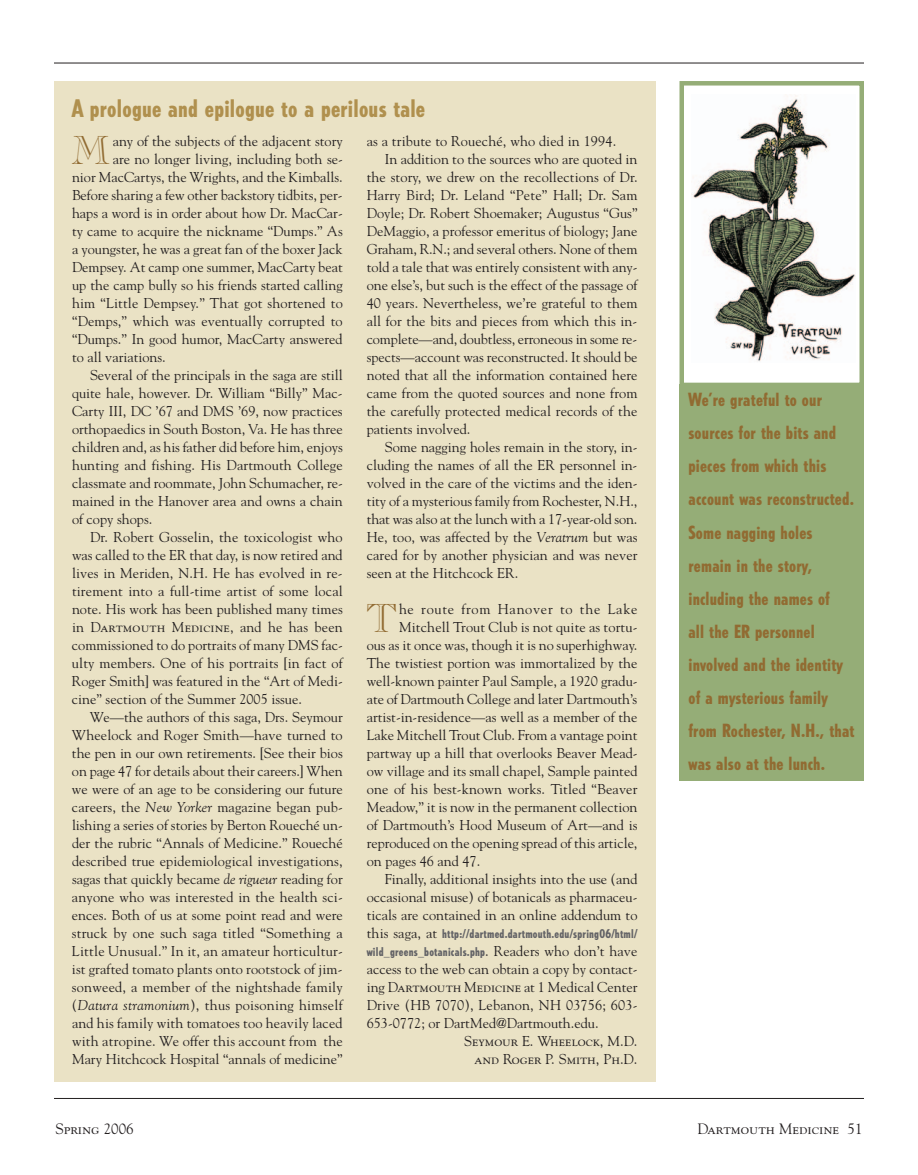
<style>
.page{position:relative;width:918px;height:1175px;background:#fff}
.page>*{position:absolute;margin:0;border:0;box-sizing:border-box;transform-origin:0 0}
.t1{font:39.75px "Caslon Open Face";color:#916b32}
.t2{font:800 condensed 24px "Tempo";letter-spacing:.01em;color:#b0904e}
.t3{font:800 condensed 18px/33px "Tempo";letter-spacing:.01em;color:#916b32}
.t4{font:15px "Goudy SC";color:#231f20}
.t5{font:14.25px/18px "Goudy";color:#231f20;text-align:justify}
.t6{font:14.25px/18px "Goudy SC";color:#231f20;text-align:right}
.t7{font:14.25px "Goudy";letter-spacing:.05em;color:#231f20}
.t8{font:800 condensed 12px/18px "Tempo";letter-spacing:.02em;color:#636366}
.s1{font-family:"Goudy"}
.s2{font-style:italic}
.s3{font-family:"Goudy";font-weight:400;font-stretch:normal;font-size:14.25px;color:#231f20}
.s4{font-family:"Goudy SC"}
</style>
<div class="page">
<div style="left:680px;top:384px;width:184px;height:396px;background:#95ad77"></div>
<hr style="left:54px;top:1098px;width:810px;height:1px;background:#231f20">
<hr style="left:54px;top:63px;width:810px;height:1px;background:#231f20">
<img style="left:692px;top:95px;width:163px;height:267px">
<div style="left:680px;top:81px;width:184px;height:306px;border:4px solid #95ad77"></div>
<div style="left:54px;top:81px;width:602px;height:1001px;background:#eae2c5"></div>
<h2 class="t2" style="left:72px;top:99px;width:355px">A prologue and epilogue to a perilous tale</h2>
<h1 class="t1" style="left:72px;top:136px;width:41px">M</h1>
<p class="t5" style="left:113px;top:132px;width:232px">any of the subjects of the adjacent story</p>
<p class="t5" style="left:113px;top:150px;width:232px">are no longer living, including both se-</p>
<p class="t5" style="left:72px;top:168px;width:272px">nior MacCartys, the Wrights, and the Kimballs.</p>
<p class="t5" style="left:72px;top:186px;width:272px">Before sharing a few other backstory tidbits, per-</p>
<p class="t5" style="left:72px;top:204px;width:272px">haps a word is in order about how Dr. MacCar-</p>
<p class="t5" style="left:72px;top:222px;width:272px">ty came to acquire the nickname “Dumps.” As</p>
<p class="t5" style="left:72px;top:240px;width:272px">a youngster, he was a great fan of the boxer Jack</p>
<p class="t5" style="left:72px;top:258px;width:272px">Dempsey. At camp one summer, MacCarty beat</p>
<p class="t5" style="left:72px;top:276px;width:272px">up the camp bully so his friends started calling</p>
<p class="t5" style="left:72px;top:294px;width:272px">him “Little Dempsey.” That got shortened to</p>
<p class="t5" style="left:72px;top:312px;width:272px">“Demps,” which was eventually corrupted to</p>
<p class="t5" style="left:72px;top:330px;width:272px">“Dumps.” In good humor, MacCarty answered</p>
<p class="t5" style="left:72px;top:348px;width:95px">to all variations.</p>
<p class="t5" style="left:90px;top:366px;width:254px">Several of the principals in the saga are still</p>
<p class="t5" style="left:72px;top:384px;width:272px">quite hale, however. Dr. William “Billy” Mac-</p>
<p class="t5" style="left:72px;top:402px;width:272px">Carty III, DC ’67 and DMS ’69, now practices</p>
<p class="t5" style="left:72px;top:420px;width:272px">orthopaedics in South Boston, Va. He has three</p>
<p class="t5" style="left:72px;top:438px;width:272px">children and, as his father did before him, enjoys</p>
<p class="t5" style="left:72px;top:456px;width:272px">hunting and fishing. His Dartmouth College</p>
<p class="t5" style="left:72px;top:474px;width:272px">classmate and roommate, John Schumacher, re-</p>
<p class="t5" style="left:72px;top:492px;width:272px">mained in the Hanover area and owns a chain</p>
<p class="t5" style="left:72px;top:510px;width:82px">of copy shops.</p>
<p class="t5" style="left:90px;top:528px;width:254px">Dr. Robert Gosselin, the toxicologist who</p>
<p class="t5" style="left:72px;top:546px;width:272px">was called to the ER that day, is now retired and</p>
<p class="t5" style="left:72px;top:564px;width:272px">lives in Meriden, N.H. He has evolved in re-</p>
<p class="t5" style="left:72px;top:582px;width:272px">tirement into a full-time artist of some local</p>
<p class="t5" style="left:72px;top:600px;width:272px">note. His work has been published many times</p>
<p class="t6" style="left:72px;top:619px;width:272px"><span class="s1">in</span> Dartmouth Medicine<span class="s1">, and he has been</span></p>
<p class="t5" style="left:72px;top:636px;width:272px">commissioned to do portraits of many DMS fac&shy;ulty members. One of his portraits [in fact of Roger Smith] was featured in the “Art of Medi&shy;cine” section of the Summer 2005 issue.</p>
<p class="t5" style="left:72px;top:708px;width:272px;text-indent:18px">We—the authors of this saga, Drs. Seymour Wheelock and Roger Smith—have turned to the pen in our own retirements. [See their bios on page 47 for details about their careers.] When we were of an age to be considering our future careers, the <span class="s2">New Yorker</span> magazine began pub&shy;lishing a series of stories by Berton Roueché un&shy;der the rubric “Annals of Medicine.” Roueché described true epidemiological investigations, sagas that quickly became <span class="s2">de rigueur</span> reading for anyone who was interested in the health sci&shy;ences. Both of us at some point read and were struck by one such saga titled “Something a Little Unusual.” In it, an amateur horticultur&shy;ist grafted tomato plants onto rootstock of jim&shy;sonweed, a member of the nightshade family (<span class="s2">Datura stramonium</span>), thus poisoning himself and his family with tomatoes too heavily laced with atropine. We offer this account from the Mary Hitchcock Hospital “annals of medicine”</p>
<p class="t5" style="left:367px;top:132px;width:251px">as a tribute to Roueché, who died in 1994.</p>
<p class="t5" style="left:385px;top:150px;width:254px">In addition to the sources who are quoted in</p>
<p class="t5" style="left:367px;top:168px;width:272px">the story, we drew on the recollections of Dr.</p>
<p class="t5" style="left:367px;top:186px;width:272px">Harry Bird; Dr. Leland “Pete” Hall; Dr. Sam</p>
<p class="t5" style="left:367px;top:204px;width:272px">Doyle; Dr. Robert Shoemaker; Augustus “Gus”</p>
<p class="t5" style="left:367px;top:222px;width:272px">DeMaggio, a professor emeritus of biology; Jane</p>
<p class="t5" style="left:367px;top:240px;width:272px">Graham, R.N.; and several others. None of them</p>
<p class="t5" style="left:367px;top:258px;width:272px">told a tale that was entirely consistent with any-</p>
<p class="t5" style="left:367px;top:276px;width:272px">one else’s, but such is the effect of the passage of</p>
<p class="t5" style="left:367px;top:294px;width:272px">40 years. Nevertheless, we’re grateful to them</p>
<p class="t5" style="left:367px;top:312px;width:272px">all for the bits and pieces from which this in-</p>
<p class="t5" style="left:367px;top:330px;width:272px">complete—and, doubtless, erroneous in some re-</p>
<p class="t5" style="left:367px;top:348px;width:272px">spects—account was reconstructed. It should be</p>
<p class="t5" style="left:367px;top:366px;width:272px">noted that all the information contained here</p>
<p class="t5" style="left:367px;top:384px;width:272px">came from the quoted sources and none from</p>
<p class="t5" style="left:367px;top:402px;width:272px">the carefully protected medical records of the</p>
<p class="t5" style="left:367px;top:420px;width:105px">patients involved.</p>
<p class="t5" style="left:385px;top:438px;width:254px">Some nagging holes remain in the story, in-</p>
<p class="t5" style="left:367px;top:456px;width:272px">cluding the names of all the ER personnel in-</p>
<p class="t5" style="left:367px;top:474px;width:272px">volved in the care of the victims and the iden-</p>
<p class="t5" style="left:367px;top:492px;width:272px">tity of a mysterious family from Rochester, N.H.,</p>
<p class="t5" style="left:367px;top:510px;width:272px">that was also at the lunch with a 17-year-old son.</p>
<p class="t5" style="left:367px;top:528px;width:272px">He, too, was affected by the <span class="s2">Veratrum</span> but was</p>
<p class="t5" style="left:367px;top:546px;width:272px">cared for by another physician and was never</p>
<p class="t5" style="left:367px;top:564px;width:153px">seen at the Hitchcock ER.</p>
<h1 class="t1" style="left:366px;top:604px;width:32px">T</h1>
<p class="t7" style="left:399px;top:600px;width:240px">he route from Hanover to the Lake</p>
<p class="t5" style="left:399px;top:618px;width:240px">Mitchell Trout Club is not quite as tortu-</p>
<p class="t5" style="left:367px;top:636px;width:272px">ous as it once was, though it is no superhighway.</p>
<p class="t5" style="left:367px;top:654px;width:272px">The twistiest portion was immortalized by the</p>
<p class="t5" style="left:367px;top:672px;width:272px">well-known painter Paul Sample, a 1920 gradu-</p>
<p class="t5" style="left:367px;top:690px;width:272px">ate of Dartmouth College and later Dartmouth’s</p>
<p class="t5" style="left:367px;top:708px;width:272px">artist-in-residence—as well as a member of the</p>
<p class="t5" style="left:367px;top:726px;width:272px">Lake Mitchell Trout Club. From a vantage point</p>
<p class="t5" style="left:367px;top:744px;width:272px">partway up a hill that overlooks Beaver Mead-</p>
<p class="t5" style="left:367px;top:762px;width:272px">ow village and its small chapel, Sample painted</p>
<p class="t5" style="left:367px;top:780px;width:272px">one of his best-known works. Titled “Beaver</p>
<p class="t5" style="left:367px;top:798px;width:272px">Meadow,” it is now in the permanent collection</p>
<p class="t5" style="left:367px;top:816px;width:272px">of Dartmouth’s Hood Museum of Art—and is</p>
<p class="t5" style="left:367px;top:834px;width:272px">reproduced on the opening spread of this article,</p>
<p class="t5" style="left:367px;top:852px;width:115px">on pages 46 and 47.</p>
<p class="t5" style="left:385px;top:870px;width:254px">Finally, additional insights into the use (and</p>
<p class="t5" style="left:367px;top:888px;width:272px">occasional misuse) of botanicals as pharmaceu-</p>
<p class="t5" style="left:367px;top:906px;width:272px">ticals are contained in an online addendum to</p>
<p class="t8" style="left:367px;top:925px;width:272px"><span class="s3">this saga, at</span> http://dartmed.dartmouth.edu/spring06/html/ wild_greens_botanicals.php<span class="s3">. Readers who don’t have</span></p>
<p class="t5" style="left:367px;top:960px;width:272px">access to the web can obtain a copy by contact&shy;ing <span class="s4">Dartmouth Medicine</span> at 1 Medical Center Drive (HB 7070), Lebanon, NH 03756; 603- 653-0772; or DartMed@Dartmouth.edu.</p>
<p class="t6" style="left:464px;top:1033px;width:175px">Seymour E. Wheelock, M.D. and Roger P. Smith, Ph.D.</p>
<p class="t3" style="left:688px;top:385px;width:168px">We’re grateful to our sources for the bits and pieces from which this account was reconstructed.<br>Some nagging holes remain in the story, including the names of<br>all the ER personnel involved and the identity of a mysterious family from Rochester, N.H., that was also at the lunch.</p>
<p class="t4" style="left:56px;top:1122px;width:80px">Spring <span class="s1">2006</span></p>
<p class="t4" style="left:697px;top:1122px;width:167px">Dartmouth Medicine <span class="s1">51</span></p>
</div>
